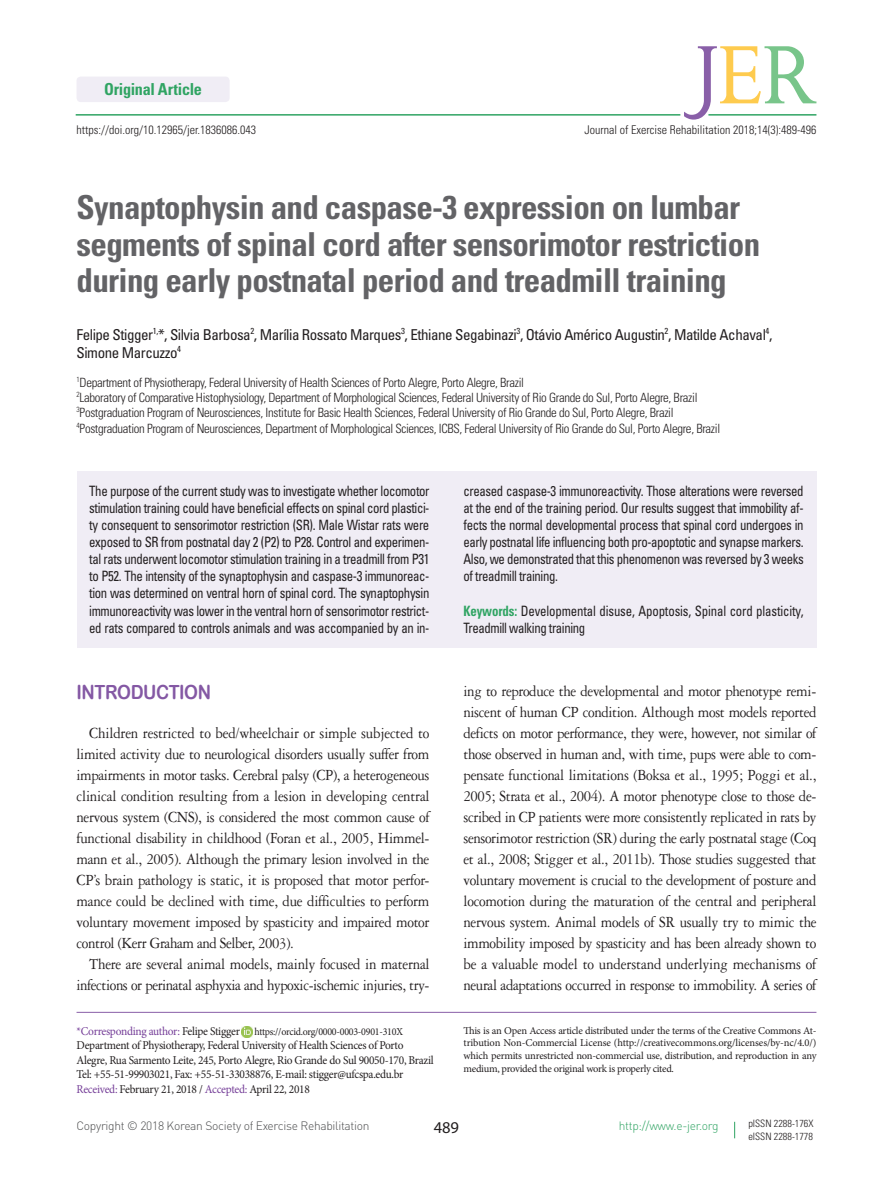
<style>
.page{position:relative;width:893px;height:1191px;background:#fff}
.page>*{position:absolute;margin:0;border:0;box-sizing:border-box;transform-origin:0 0}
.제목{font:700 condensed 33px/36.8px "Univers LT Std";letter-spacing:-.02em;color:#636366}
.본문_대제목{font:19.5px "Arial Rounded MT Bold";letter-spacing:-.025em;color:#8458a4;scale:.9 1}
.본문_영문{font:16.5px/21px "Garamond 3 LT Std";letter-spacing:-.025em;color:#231f20;text-align:justify;scale:.9 1}
.t1{font:700 condensed 16.5px "Univers LT Std";letter-spacing:-.02em;color:#30a463}
.t2{font:16.5px "Myriad Pro";color:#231f20}
.저자{font:condensed 15px/18px "Univers LT Std";letter-spacing:-.03em;color:#231f20}
.t3{font:condensed 14.25px/17.1px "Univers LT Std";letter-spacing:-.03em;color:#231f20;text-align:justify;scale:.9 1}
.t4{font:condensed 14.25px/17.1px "Univers LT Std";letter-spacing:-.01em;color:#231f20;scale:.9 1}
.저자소속{font:300 condensed 12.75px "Univers LT Std";letter-spacing:-.025em;color:#231f20}
.교신저자{font:12px/14.4px "Minion Pro";letter-spacing:-.025em;color:#231f20;scale:.95 1}
.doi_단락{font:300 condensed 12px "Univers LT Std";color:#231f20}
.t5{font:300 12px "DIN Pro";letter-spacing:-.025em;color:#4b4c4d}
.t6{font:300 12px "DIN Pro";letter-spacing:-.025em;color:#30a463}
.교신저자-2{font:10.5px/12.6px "Minion Pro";letter-spacing:-.025em;color:#231f20;text-align:justify}
.교신저자-3{font:10.5px "Minion Pro";letter-spacing:-.025em;color:#231f20;scale:.95 1}
.t7{font:300 condensed 10.2px "Univers LT Std";color:#231f20}
.s1{font-weight:700;color:#30a463}
.s2{font-size:12px;color:#753e98}
.s3{font-size:12px}
.s4{color:#753e98}
</style>
<div class="page">
<hr style="left:77px;top:1012px;width:739px;height:1px;background:#895fa8">
<svg style="left:734px;top:1121px;width:1px;height:17px"></svg>
<svg style="left:242px;top:1026px;width:11px;height:11px"></svg>
<div style="left:77px;top:471px;width:739px;height:177px;background:#f0edf5"></div>
<div style="left:77px;top:77px;width:153px;height:25px;background:#f0edf5;border-radius:4px"></div>
<hr style="left:76px;top:114px;width:604px;height:2px;background:#30a463">
<svg style="left:684px;top:46px;width:132px;height:74px"></svg>
<p class="t1" style="left:104px;top:79px;width:99px">Original Article</p>
<p class="doi_단락" style="left:77px;top:123px;width:181px">https://doi.org/10.12965/jer.1836086.043</p>
<p class="doi_단락" style="left:585px;top:123px;width:233px">Journal of Exercise Rehabilitation 2018;14(3):489-496</p>
<p class="제목" style="left:77px;top:188px;width:685px">Synaptophysin and caspase-3 expression on lumbar segments of spinal cord after sensorimotor restriction during early postnatal period and treadmill training</p>
<p class="저자" style="left:77px;top:325px;width:697px">Felipe Stigger<sup>1,</sup>*, Silvia Barbosa<sup>2</sup>, Marília Rossato Marques<sup>3</sup>, Ethiane Segabinazi<sup>3</sup>, Otávio Américo Augustin<sup>2</sup>, Matilde Achaval<sup>4</sup>,<br>Simone Marcuzzo<sup>4</sup></p>
<p class="저자소속" style="left:77px;top:374px;width:449px"><sup>1</sup>Department of Physiotherapy, Federal University of Health Sciences of Porto Alegre, Porto Alegre, Brazil</p>
<p class="저자소속" style="left:77px;top:390px;width:622px"><sup>2</sup>Laboratory of Comparative Histophysiology, Department of Morphological Sciences, Federal University of Rio Grande do Sul, Porto Alegre, Brazil</p>
<p class="저자소속" style="left:77px;top:405px;width:599px"><sup>3</sup>Postgraduation Program of Neurosciences, Institute for Basic Health Sciences, Federal University of Rio Grande do Sul, Porto Alegre, Brazil</p>
<p class="저자소속" style="left:77px;top:420px;width:645px"><sup>4</sup>Postgraduation Program of Neurosciences, Department of Morphological Sciences, ICBS, Federal University of Rio Grande do Sul, Porto Alegre, Brazil</p>
<p class="t3" style="left:89px;top:482px;width:379px">The purpose of the current study was to investigate whether locomotor stimulation training could have beneficial effects on spinal cord plastici&shy;ty consequent to sensorimotor restriction (SR). Male Wistar rats were exposed to SR from postnatal day 2 (P2) to P28. Control and experimen&shy;tal rats underwent locomotor stimulation training in a treadmill from P31 to P52. The intensity of the synaptophysin and caspase-3 immunoreac&shy;tion was determined on ventral horn of spinal cord. The synaptophysin immunoreactivity was lower in the ventral horn of sensorimotor restrict&shy;ed rats compared to controls animals and was accompanied by an in-</p>
<p class="t3" style="left:463px;top:482px;width:379px">creased caspase-3 immunoreactivity. Those alterations were reversed at the end of the training period. Our results suggest that immobility af&shy;fects the normal developmental process that spinal cord undergoes in early postnatal life influencing both pro-apoptotic and synapse markers.<br>Also, we demonstrated that this phenomenon was reversed by 3 weeks of treadmill training.</p>
<p class="t4" style="left:463px;top:602px;width:379px"><span class="s1">Keywords:</span> Developmental disuse, Apoptosis, Spinal cord plasticity,<br>Treadmill walking training</p>
<p class="본문_대제목" style="left:77px;top:680px;width:151px">INTRODUCTION</p>
<p class="본문_영문" style="left:77px;top:722px;width:394px;text-indent:13px">Children restricted to bed/wheelchair or simple subjected to limited activity due to neurological disorders usually suffer from impairments in motor tasks. Cerebral palsy (CP), a heterogeneous clinical condition resulting from a lesion in developing central nervous system (CNS), is considered the most common cause of functional disability in childhood (Foran et al., 2005, Himmel&shy;mann et al., 2005). Although the primary lesion involved in the CP’s brain pathology is static, it is proposed that motor perfor&shy;mance could be declined with time, due difficulties to perform voluntary movement imposed by spasticity and impaired motor control (Kerr Graham and Selber, 2003).</p>
<p class="본문_영문" style="left:77px;top:953px;width:394px;text-align:right">There are several animal models, mainly focused in maternal infections or perinatal asphyxia and hypoxic-ischemic injuries, try-</p>
<p class="교신저자-3" style="left:77px;top:1024px;width:345px"><span class="s2">*Corresponding author:</span> <span class="s3">Felipe Stigger</span> https://orcid.org/0000-0003-0901-310X</p>
<p class="교신저자" style="left:77px;top:1038px;width:378px">Department of Physiotherapy, Federal University of Health Sciences of Porto<br>Alegre, Rua Sarmento Leite, 245, Porto Alegre, Rio Grande do Sul 90050-170, Brazil</p>
<p class="교신저자" style="left:77px;top:1067px;width:346px">Tel: +55-51-99903021, Fax: +55-51-33038876, E-mail: stigger@ufcspa.edu.br</p>
<p class="교신저자" style="left:77px;top:1081px;width:247px"><span class="s4">Received:</span> February 21, 2018 / <span class="s4">Accepted:</span> April 22, 2018</p>
<p class="본문_영문" style="left:463px;top:680px;width:394px">ing to reproduce the developmental and motor phenotype remi&shy;niscent of human CP condition. Although most models reported deficts on motor performance, they were, however, not similar of those observed in human and, with time, pups were able to com&shy;pensate functional limitations (Boksa et al., 1995; Poggi et al., 2005; Strata et al., 2004). A motor phenotype close to those de&shy;scribed in CP patients were more consistently replicated in rats by sensorimotor restriction (SR) during the early postnatal stage (Coq et al., 2008; Stigger et al., 2011b). Those studies suggested that voluntary movement is crucial to the development of posture and locomotion during the maturation of the central and peripheral nervous system. Animal models of SR usually try to mimic the immobility imposed by spasticity and has been already shown to be a valuable model to understand underlying mechanisms of neural adaptations occurred in response to immobility. A series of</p>
<p class="교신저자-2" style="left:463px;top:1024px;width:355px">This is an Open Access article distributed under the terms of the Creative Commons At&shy;tribution Non-Commercial License (http://creativecommons.org/licenses/by-nc/4.0/) which permits unrestricted non-commercial use, distribution, and reproduction in any medium, provided the original work is properly cited.</p>
<p class="t5" style="left:77px;top:1118px;width:295px">Copyright © 2018 Korean Society of Exercise Rehabilitation</p>
<p class="t6" style="left:619px;top:1118px;width:101px">http://www.e-jer.org</p>
<p class="t7" style="left:748px;top:1117px;width:67px">pISSN 2288-176X</p>
<p class="t7" style="left:748px;top:1129px;width:66px">eISSN 2288-1778</p>
<p class="t2" style="left:434px;top:1116px;width:27px">489</p>
</div>
